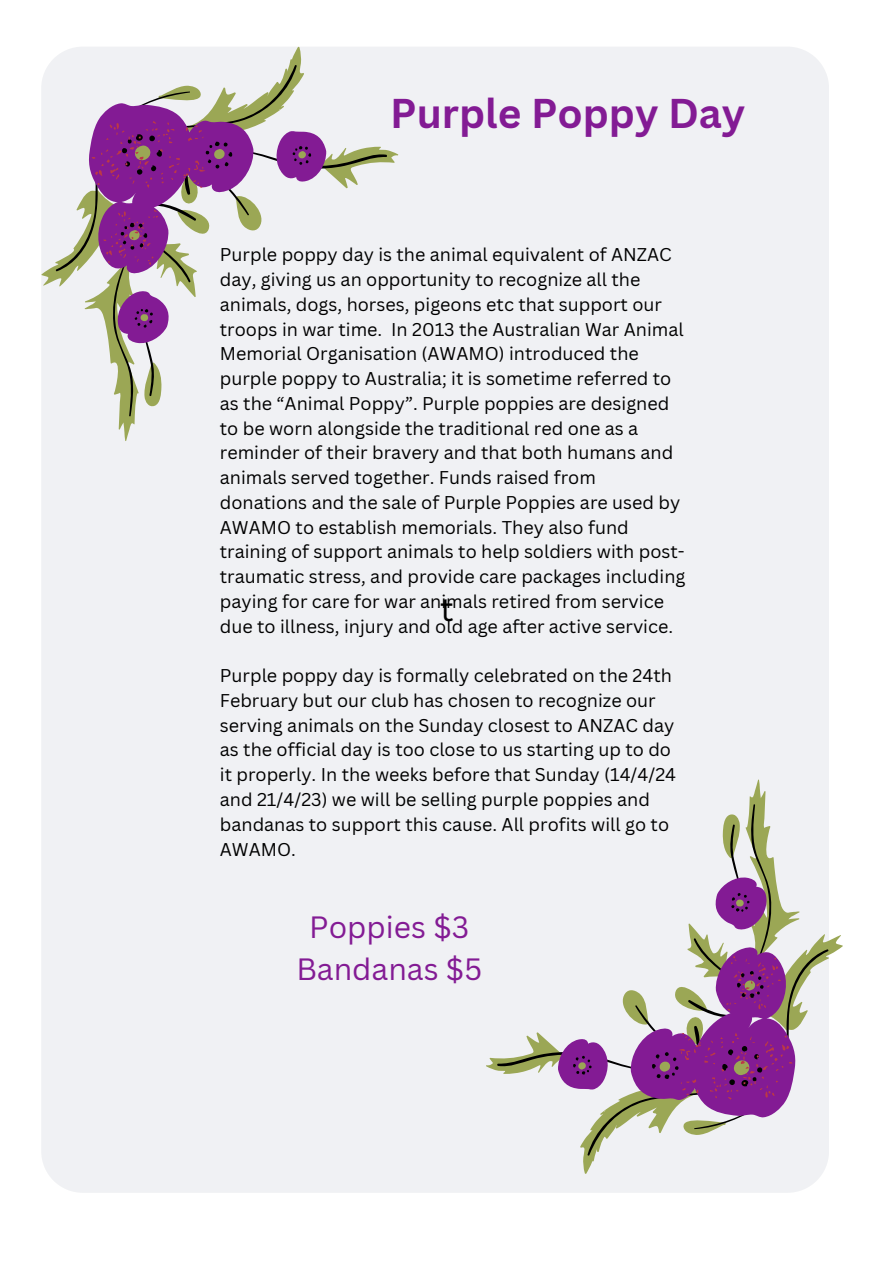
<style>
.page{position:relative;width:894px;height:1264px;background:#fff}
.page>*{position:absolute;margin:0;border:0;box-sizing:border-box;transform-origin:0 0}
.t1{font:700 40.5px "Canva Sans";color:#831b94}
.t2{font:33px "Canva Sans";color:#000}
.t3{font:30px/41.7px "Canva Sans";color:#831b94;text-align:center}
.t4{font:18px/24.8px "Canva Sans";color:#000}
</style>
<div class="page">
<div style="left:41px;top:47px;width:787px;height:1145px;background:#f0f1f4"></div>
<div style="left:41px;top:47px;width:357px;height:394px;background:#f0f1f4"></div>
<svg style="left:55px;top:65px;width:332px;height:351px;fill:#f0f1f4"></svg>
<svg style="left:87px;top:103px;width:239px;height:242px;fill:#f0f1f4"></svg>
<svg style="left:91px;top:121px;width:220px;height:207px"></svg>
<svg style="left:486px;top:779px;width:356px;height:395px;fill:#f0f1f4"></svg>
<svg style="left:496px;top:804px;width:332px;height:352px;fill:#f0f1f4"></svg>
<svg style="left:557px;top:875px;width:239px;height:242px;fill:#f0f1f4"></svg>
<svg style="left:572px;top:893px;width:220px;height:206px"></svg>
<h1 class="t1" style="left:390px;top:85px;width:356px">Purple Poppy Day</h1>
<p class="t4" style="left:220px;top:242px;width:467px">Purple poppy day is the animal equivalent of ANZAC day, giving us an opportunity to recognize all the animals, dogs, horses, pigeons etc that support our troops in war time. In 2013 the Australian War Animal Memorial Organisation (AWAMO) introduced the purple poppy to Australia; it is sometime referred to as the “Animal Poppy”. Purple poppies are designed to be worn alongside the traditional red one as a reminder of their bravery and that both humans and animals served together. Funds raised from donations and the sale of Purple Poppies are used by AWAMO to establish memorials. They also fund training of support animals to help soldiers with post&shy;traumatic stress, and provide care packages including paying for care for war animals retired from service due to illness, injury and old age after active service.</p>
<p class="t4" style="left:220px;top:662px;width:457px">Purple poppy day is formally celebrated on the 24th February but our club has chosen to recognize our serving animals on the Sunday closest to ANZAC day as the official day is too close to us starting up to do it properly. In the weeks before that Sunday (14/4/24 and 21/4/23) we will be selling purple poppies and bandanas to support this cause. All profits will go to AWAMO.</p>
<h2 class="t2" style="left:440px;top:585px;width:15px">t</h2>
<h3 class="t3" style="left:296px;top:905px;width:187px">Poppies $3<br>Bandanas $5</h3>
</div>
